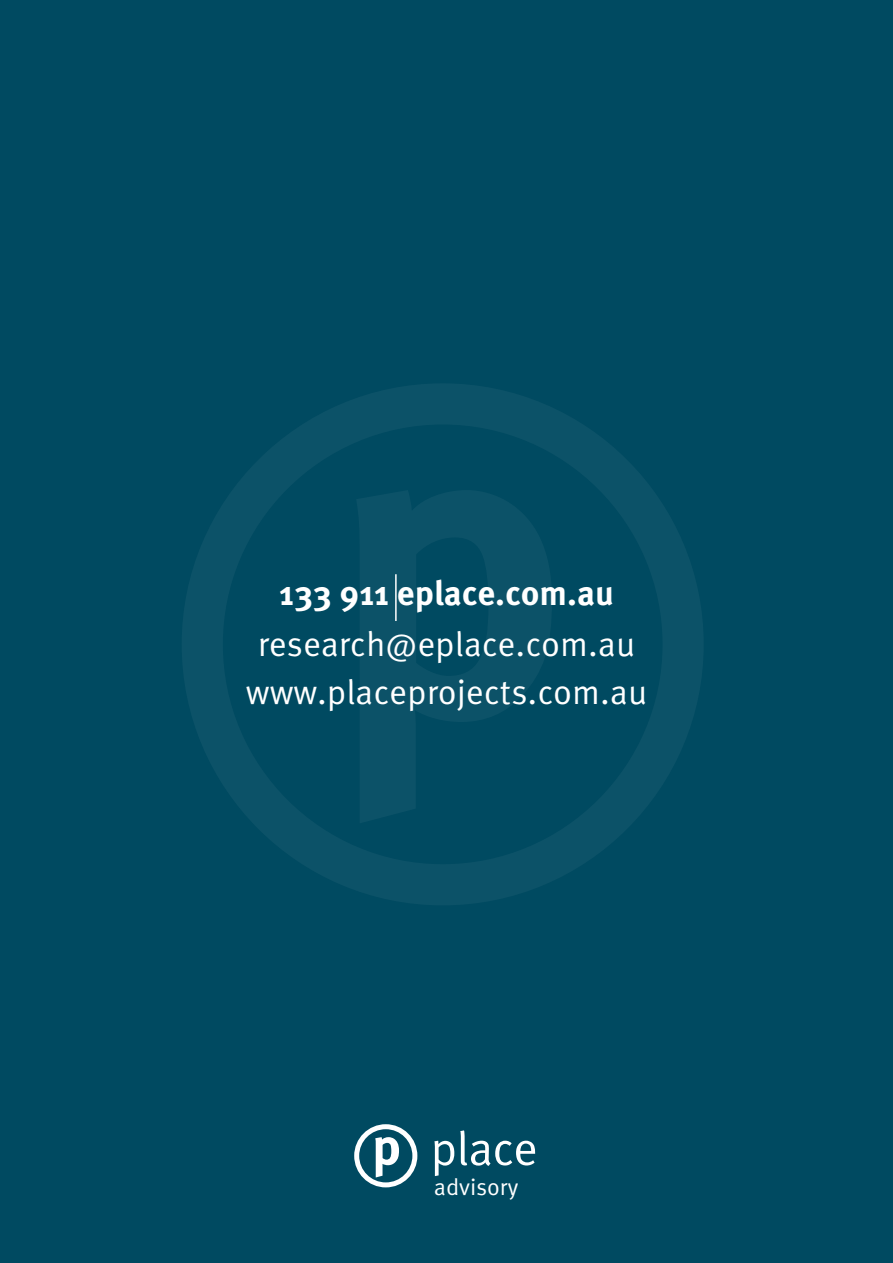
<style>
.page{position:relative;width:893px;height:1263px;background:#004a61}
.page>*{position:absolute;margin:0;border:0;box-sizing:border-box;transform-origin:0 0}
.t1{font:34.5px/48px "Meta Pro Norm";color:#fff;text-align:center}
.t2{font:700 34.5px "Meta Pro";color:#fff}
.t3{font:23.1px "Meta Pro Norm";color:#fff}
</style>
<div class="page">
<svg style="left:182px;top:384px;width:521px;height:521px"></svg>
<svg style="left:356px;top:490px;width:196px;height:333px;fill:#0c5268"></svg>
<hr style="left:395px;top:574px;width:2px;height:47px;background:#fff">
<svg style="left:354px;top:1124px;width:63px;height:63px"></svg>
<svg style="left:434px;top:1141px;width:20px;height:35px"></svg>
<svg style="left:460px;top:1130px;width:75px;height:36px"></svg>
<p class="t2" style="left:279px;top:566px;width:336px">133 911 eplace.com.au</p>
<p class="t1" style="left:246px;top:618px;width:403px">research@eplace.com.au www.placeprojects.com.au</p>
<p class="t3" style="left:434px;top:1169px;width:86px">advisory</p>
</div>
